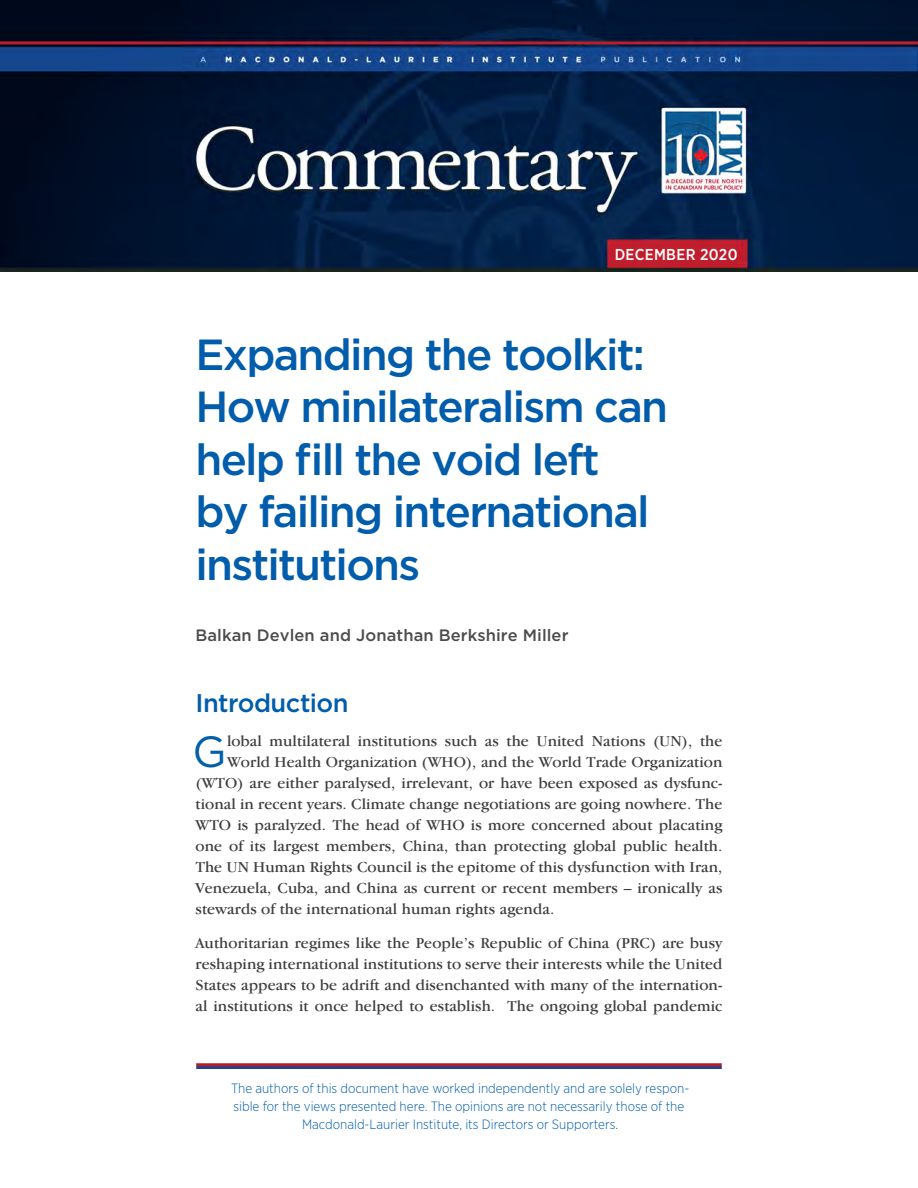
<style>
.page{position:relative;width:918px;height:1188px;background:#fff}
.page>*{position:absolute;margin:0;border:0;box-sizing:border-box;transform-origin:0 0}
.H-1{font:500 43.5px/52.5px "Gotham";letter-spacing:-.04em;color:#015dab}
.Body_garamond_10_5_1{font:43.5px "Gotham";color:#015faa}
.S-1{font:500 25.5px "Gotham";letter-spacing:-.02em;color:#015dab}
.Author_s_name{font:500 16.5px "Gotham";letter-spacing:.005em;color:#4b4c4d}
.Body_garamond_10_5_1-2{font:15.75px/21px "Garamond IT Cby BT";letter-spacing:.005em;color:#3e3e3f;text-align:justify}
.t1{font:500 15.75px "Gotham Narrow";letter-spacing:.02em;color:#fff}
.t2{font:300 13.5px/18px "Gotham Narrow";color:#015dab;text-align:center}
</style>
<div class="page">
<hr style="left:196px;top:1066px;width:526px;height:3px;background:#253f8e">
<hr style="left:196px;top:1063px;width:526px;height:3px;background:#b01f27">
<img style="left:0;top:0;width:918px;height:271px">
<p class="t1" style="left:615px;top:245px;width:124px">DECEMBER 2020</p>
<p class="H-1" style="left:195px;top:327px;width:474px">Expanding the toolkit:<br>How minilateralism can help fill the void left<br>by failing international institutions</p>
<p class="Author_s_name" style="left:195px;top:626px;width:375px">Balkan Devlen and Jonathan Berkshire Miller</p>
<p class="S-1" style="left:195px;top:688px;width:155px">Introduction</p>
<p class="Body_garamond_10_5_1" style="left:193px;top:728px;width:36px">G</p>
<p class="Body_garamond_10_5_1-2" style="left:227px;top:730px;width:497px">lobal multilateral institutions such as the United Nations (UN), the</p>
<p class="Body_garamond_10_5_1-2" style="left:227px;top:751px;width:497px">World Health Organization (WHO), and the World Trade Organization</p>
<p class="Body_garamond_10_5_1-2" style="left:195px;top:772px;width:529px">(WTO) are either paralysed, irrelevant, or have been exposed as dysfunc-</p>
<p class="Body_garamond_10_5_1-2" style="left:195px;top:793px;width:528px">tional in recent years. Climate change negotiations are going nowhere. The</p>
<p class="Body_garamond_10_5_1-2" style="left:195px;top:814px;width:529px">WTO is paralyzed. The head of WHO is more concerned about placating</p>
<p class="Body_garamond_10_5_1-2" style="left:195px;top:835px;width:529px">one of its largest members, China, than protecting global public health.</p>
<p class="Body_garamond_10_5_1-2" style="left:195px;top:856px;width:529px">The UN Human Rights Council is the epitome of this dysfunction with Iran,</p>
<p class="Body_garamond_10_5_1-2" style="left:195px;top:877px;width:528px">Venezuela, Cuba, and China as current or recent members – ironically as</p>
<p class="Body_garamond_10_5_1-2" style="left:195px;top:898px;width:360px">stewards of the international human rights agenda.</p>
<p class="Body_garamond_10_5_1-2" style="left:195px;top:933px;width:529px">Authoritarian regimes like the People’s Republic of China (PRC) are busy reshaping international institutions to serve their interests while the United States appears to be adrift and disenchanted with many of the internation&shy;al institutions it once helped to establish. The ongoing global pandemic</p>
<p class="t2" style="left:231px;top:1079px;width:460px">The authors of this document have worked independently and are solely respon&shy;sible for the views presented here. The opinions are not necessarily those of the<br>Macdonald-Laurier Institute, its Directors or Supporters.</p>
</div>
